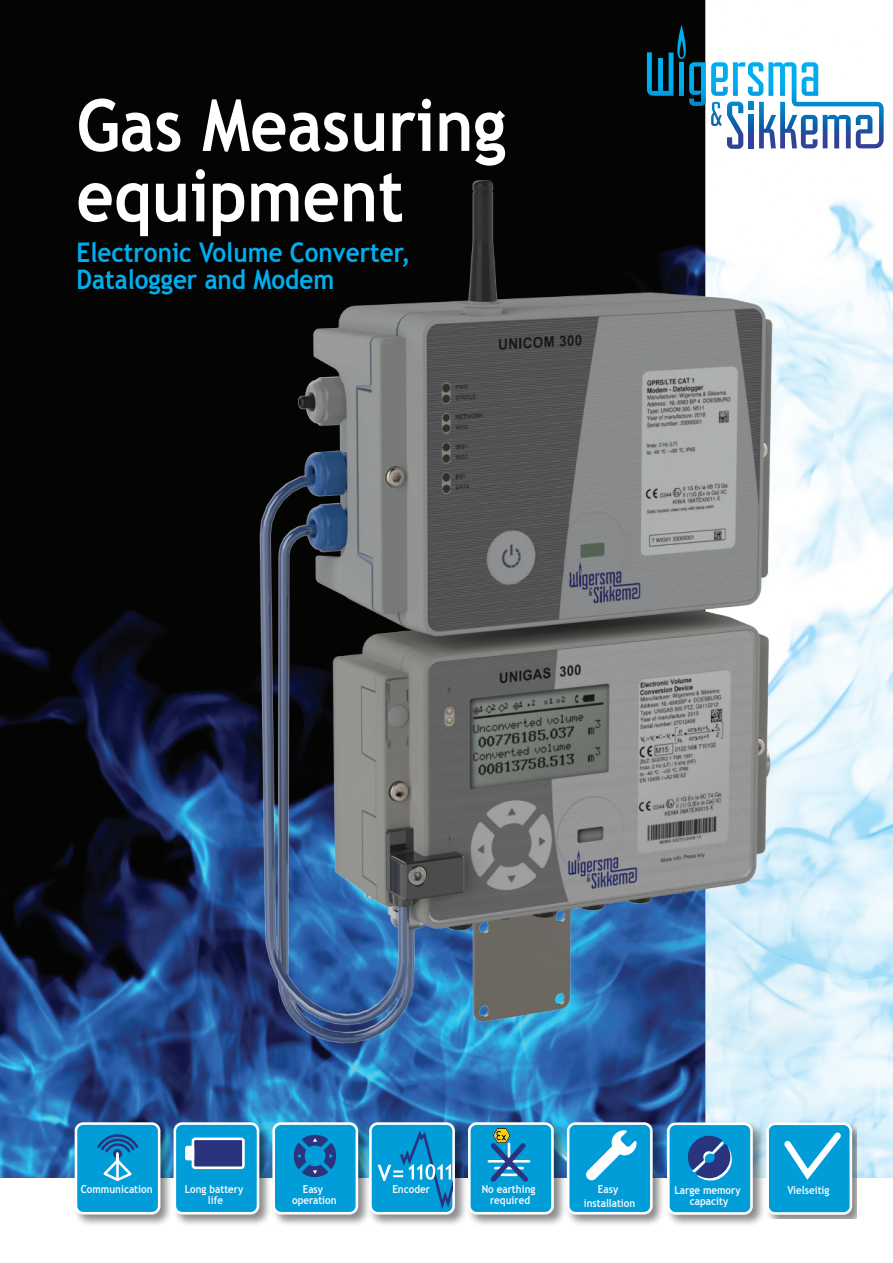
<style>
.page{position:relative;width:893px;height:1263px;background:#fff}
.page>*{position:absolute;margin:0;border:0;box-sizing:border-box;transform-origin:0 0}
.t1{font:700 72px/70.5px "Trebuchet MS";color:#fff;scale:.9 1}
.t2{font:700 27px/27px "Trebuchet MS";color:#00aeef;scale:.9 1}
.t3{font:700 10.95px/10.9px "Trebuchet MS";color:#f7f8f9;text-align:center;scale:.9 1}
</style>
<div class="page">
<img style="left:0;top:0;width:706px;height:1178px">
<svg style="left:706px;top:200px;width:187px;height:978px"></svg>
<svg style="left:647px;top:24px;width:237px;height:125px"></svg>
<img style="left:70px;top:1118px;width:99px;height:107px">
<div style="left:76px;top:1123px;width:83px;height:90px;background:#009dd9;border-radius:7px"></div>
<div style="left:75px;top:1122px;width:85px;height:92px;border:3px solid #fff;border-radius:7px"></div>
<svg style="left:97px;top:1134px;width:42px;height:47px"></svg>
<hr style="left:116px;top:1155px;width:3px;height:25px;background:#fff">
<img style="left:169px;top:1118px;width:99px;height:107px">
<div style="left:175px;top:1123px;width:83px;height:90px;background:#009dd9;border-radius:7px"></div>
<div style="left:174px;top:1122px;width:85px;height:92px;border:3px solid #fff;border-radius:7px"></div>
<div style="left:193px;top:1139px;width:50px;height:29px;background:#2a337e;border-radius:2px"></div>
<div style="left:192px;top:1137px;width:53px;height:32px;border:3px solid #fff;border-radius:2px"></div>
<div style="left:185px;top:1146px;width:9px;height:14px;background:#fff;border-radius:2px"></div>
<img style="left:268px;top:1118px;width:97px;height:107px">
<div style="left:274px;top:1123px;width:83px;height:90px;background:#009dd9;border-radius:7px"></div>
<div style="left:272px;top:1122px;width:86px;height:92px;border:3px solid #fff;border-radius:7px"></div>
<svg style="left:293px;top:1134px;width:44px;height:43px"></svg>
<img style="left:365px;top:1118px;width:99px;height:107px">
<div style="left:370px;top:1123px;width:84px;height:90px;background:#009dd9;border-radius:7px"></div>
<div style="left:369px;top:1122px;width:86px;height:92px;border:3px solid #fff;border-radius:7px"></div>
<svg style="left:377px;top:1127px;width:75px;height:86px"></svg>
<img style="left:464px;top:1118px;width:99px;height:107px">
<div style="left:469px;top:1123px;width:83px;height:90px;background:#009dd9;border-radius:7px"></div>
<div style="left:468px;top:1122px;width:86px;height:92px;border:3px solid #fff;border-radius:7px"></div>
<svg style="left:487px;top:1128px;width:44px;height:54px"></svg>
<img style="left:563px;top:1118px;width:100px;height:107px">
<div style="left:568px;top:1123px;width:83px;height:90px;background:#009dd9;border-radius:7px"></div>
<div style="left:567px;top:1122px;width:86px;height:92px;border:3px solid #fff;border-radius:7px"></div>
<svg style="left:586px;top:1130px;width:51px;height:51px"></svg>
<img style="left:663px;top:1118px;width:99px;height:107px">
<div style="left:668px;top:1124px;width:83px;height:89px;background:#009dd9;border-radius:7px"></div>
<div style="left:667px;top:1122px;width:86px;height:93px;border:3px solid #fff;border-radius:7px"></div>
<svg style="left:687px;top:1135px;width:45px;height:46px"></svg>
<img style="left:762px;top:1118px;width:95px;height:101px">
<div style="left:768px;top:1124px;width:83px;height:89px;background:#009dd9;border-radius:7px"></div>
<div style="left:766px;top:1122px;width:86px;height:93px;border:3px solid #fff;border-radius:7px"></div>
<svg style="left:784px;top:1132px;width:57px;height:48px"></svg>
<img style="left:240px;top:156px;width:567px;height:903px">
<h1 class="t1" style="left:77px;top:90px;width:479px">Gas Measuring equipment</h1>
<h2 class="t2" style="left:77px;top:239px;width:372px">Electronic Volume Converter,<br>Datalogger and Modem</h2>
<p class="t3" style="left:81px;top:1184px;width:81px">Communication</p>
<p class="t3" style="left:185px;top:1184px;width:67px">Long battery life</p>
<p class="t3" style="left:292px;top:1184px;width:51px">Easy operation</p>
<p class="t3" style="left:392px;top:1184px;width:43px">Encoder</p>
<p class="t3" style="left:482px;top:1184px;width:61px">No earthing required</p>
<p class="t3" style="left:584px;top:1183px;width:59px;line-height:13.2px">Easy installation</p>
<p class="t3" style="left:674px;top:1184px;width:75px">Large memory capacity</p>
<p class="t3" style="left:787px;top:1184px;width:48px">Vielseitig</p>
</div>
